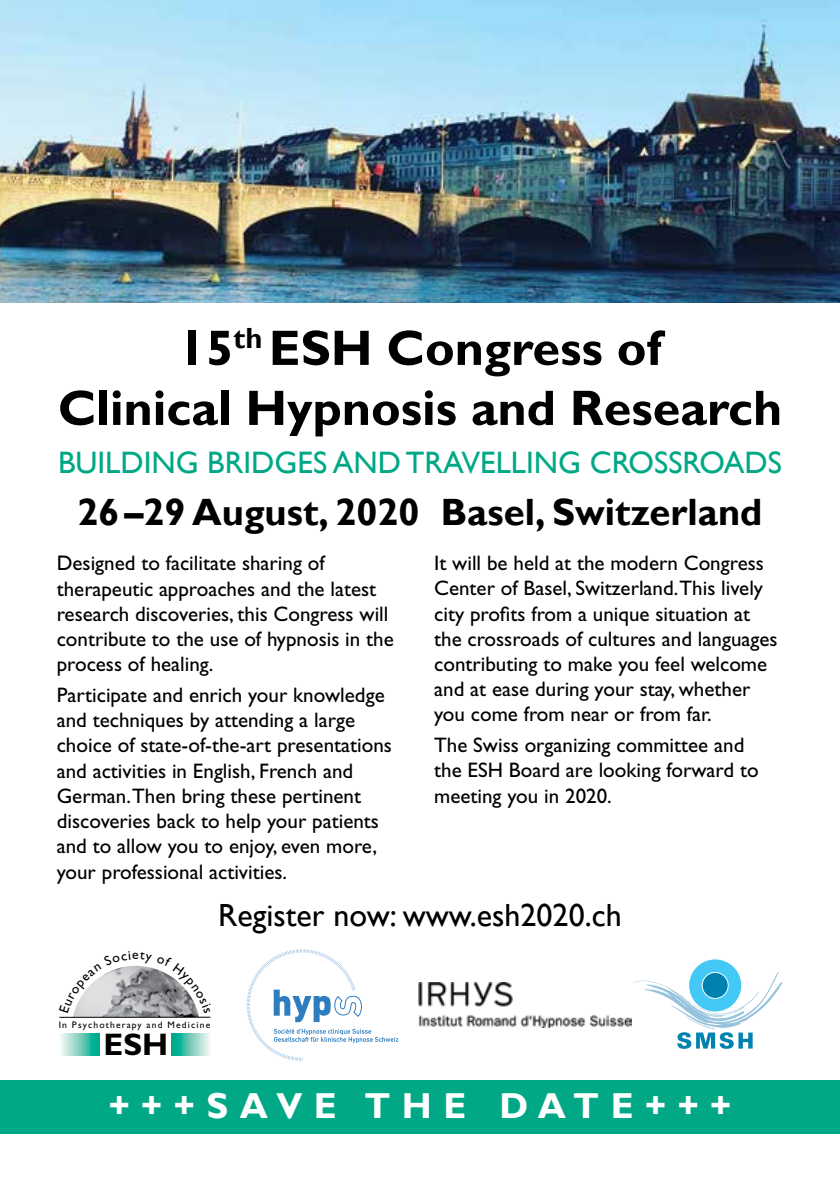
<style>
.page{position:relative;width:840px;height:1191px;background:#fff}
.page>*{position:absolute;margin:0;border:0;box-sizing:border-box;transform-origin:0 0}
.t1{font:700 50px/60px "Gill Sans";color:#000;text-align:center}
.t2{font:700 38px "Gill Sans";color:#000}
.t3{font:700 36px "Gill Sans";letter-spacing:.32em;color:#fff}
.t4{font:32px "Gill Sans";color:#000}
.t5{font:700 31.2px "Gill Sans";color:#000}
.t6{font:31px "Gill Sans";color:#00a886}
.t7{font:21px/25.2px "Gill Sans Std";color:#000}
.t8{font:9.6px "Gill Sans";letter-spacing:.12em;color:#000}
.s1{font-family:"Gill Sans"}
</style>
<div class="page">
<img style="left:0;top:0;width:839px;height:303px">
<div style="left:0;top:1080px;width:839px;height:54px;background:#00a886"></div>
<svg style="left:171px;top:1033px;width:39px;height:22px"></svg>
<svg style="left:61px;top:1033px;width:39px;height:22px"></svg>
<hr style="left:59px;top:1016px;width:151px;height:1px;background:#000">
<svg style="left:246px;top:949px;width:152px;height:111px"></svg>
<div style="left:688px;top:959px;width:52px;height:52px;background:#44c8f5;border-radius:50%"></div>
<svg style="left:634px;top:971px;width:148px;height:77px"></svg>
<img style="left:418px;top:982px;width:213px;height:45px">
<svg style="left:74px;top:965px;width:124px;height:48px"></svg>
<h1 class="t1" style="left:58px;top:319px;width:725px">15<sup>th</sup> ESH Congress of<br>Clinical Hypnosis and Research</h1>
<h3 class="t6" style="left:58px;top:445px;width:725px">BUILDING BRIDGES AND TRAVELLING CROSSROADS</h3>
<h2 class="t2" style="left:78px;top:489px;width:686px">26–29 August, 2020 Basel, Switzerland</h2>
<p class="t7" style="left:57px;top:551px;width:338px"><span class="s1">D</span>esigned to facilitate sharing of therapeutic approaches and the latest research discoveries, this Congress will contribute to the use of hypnosis in the process of healing.</p>
<p class="t7" style="left:57px;top:682px;width:336px">Participate and enrich your knowledge and techniques by attending a large choice of state-of-the-art presentations and activities in English, French and German.Then bring these pertinent discoveries back to help your patients and to allow you to enjoy, even more, your professional activities.</p>
<p class="t7" style="left:434px;top:550px;width:345px">It will be held at the modern Congress Center of Basel, Switzerland.This lively city profits from a unique situation at the crossroads of cultures and languages contributing to make you feel welcome and at ease during your stay, whether you come from near or from far.</p>
<p class="t7" style="left:434px;top:732px;width:326px">The Swiss organizing committee and the ESH Board are looking forward to meeting you in 2020.</p>
<h3 class="t4" style="left:218px;top:896px;width:405px">Register now: www.esh2020.ch</h3>
<p class="t8" style="left:59px;top:1019px;width:153px">In Psychotherapy and Medicine</p>
<h3 class="t5" style="left:103px;top:1026px;width:66px">ESH</h3>
<h3 class="t3" style="left:109px;top:1084px;width:623px">+++SAVE THE DATE+++</h3>
</div>
